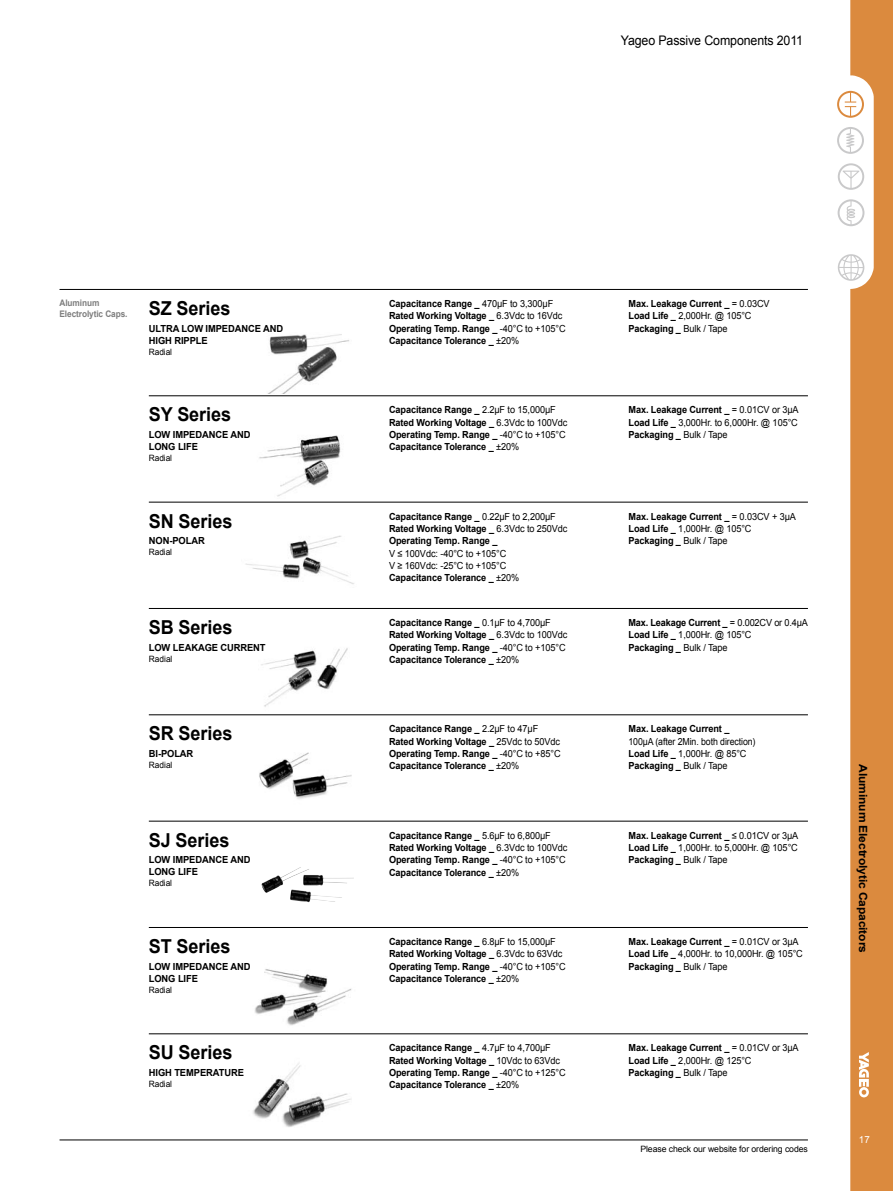
<style>
.page{position:relative;width:893px;height:1191px;background:#fff}
.page>*{position:absolute;margin:0;border:0;box-sizing:border-box;transform-origin:0 0}
.t1{font:700 19.2px "Arial";letter-spacing:-.005em;color:#000;scale:.94 1}
.t2{font:13.2px "Arial";letter-spacing:-.01em;color:#000;scale:.94 1}
.t3{font:700 11.25px "Arial";letter-spacing:-.01em;color:#000;scale:1.06 1}
.t4{font:700 9.75px/12.3px "Arial";letter-spacing:-.01em;color:#000;scale:.94 1}
.t5{font:9.75px/12.3px "Arial";letter-spacing:-.01em;color:#000;text-align:justify;scale:.94 1}
.t6{font:700 9.75px/12px "Arial";letter-spacing:-.01em;color:#000;scale:.96 1}
.t7{font:9.75px/12.3px "Arial";letter-spacing:-.01em;color:#000;scale:.9 1}
.t8{font:9.75px "Arial";color:#fff}
.t9{font:700 9px/10.8px "Arial";letter-spacing:-.01em;color:#7d7d7d;scale:.92 1}
.t10{font:8.7px "Arial";letter-spacing:-.01em;color:#000;scale:.96 1}
.t11{font:8.7px "Arial";letter-spacing:-.01em;color:#000}
.s1{font-weight:400}
.s2{font-weight:700}
</style>
<div class="page">
<svg style="left:850px;top:0;width:43px;height:1191px;background:#dd914a"></svg>
<svg style="left:837px;top:127px;width:27px;height:27px"></svg>
<svg style="left:838px;top:199px;width:26px;height:27px"></svg>
<svg style="left:837px;top:91px;width:27px;height:27px"></svg>
<svg style="left:838px;top:163px;width:26px;height:27px"></svg>
<svg style="left:838px;top:254px;width:26px;height:27px"></svg>
<svg style="left:859px;top:1052px;width:10px;height:45px"></svg>
<hr style="left:60px;top:1139px;width:748px;height:1px;background:#000">
<hr style="left:60px;top:289px;width:748px;height:1px;background:#000">
<img style="left:253px;top:1063px;width:98px;height:64px">
<img style="left:254px;top:969px;width:98px;height:57px">
<img style="left:269px;top:334px;width:80px;height:59px">
<img style="left:261px;top:648px;width:87px;height:59px">
<img style="left:261px;top:867px;width:93px;height:35px">
<img style="left:245px;top:535px;width:109px;height:49px">
<img style="left:259px;top:435px;width:82px;height:62px">
<img style="left:259px;top:752px;width:93px;height:47px">
<hr style="left:149px;top:395px;width:659px;height:1px;background:#000">
<hr style="left:149px;top:502px;width:659px;height:1px;background:#000">
<hr style="left:149px;top:608px;width:659px;height:1px;background:#000">
<hr style="left:149px;top:714px;width:659px;height:1px;background:#000">
<hr style="left:149px;top:821px;width:659px;height:1px;background:#000">
<hr style="left:149px;top:927px;width:659px;height:1px;background:#000">
<hr style="left:149px;top:1033px;width:659px;height:1px;background:#000">
<p class="t9" style="left:60px;top:298px;width:187px">Aluminum<br>Electrolytic Caps. <sup>SZ</sup> <sup>Series</sup></p>
<p class="t6" style="left:149px;top:323px;width:141px">ULTRA LOW IMPEDANCE AND<br>HIGH RIPPLE</p>
<p class="t10" style="left:149px;top:346px;width:26px">Radial</p>
<h1 class="t1" style="left:149px;top:402px;width:89px">SY Series</h1>
<p class="t6" style="left:149px;top:429px;width:107px">LOW IMPEDANCE AND<br>LONG LIFE</p>
<p class="t10" style="left:149px;top:452px;width:26px">Radial</p>
<h1 class="t1" style="left:149px;top:508px;width:90px">SN Series</h1>
<p class="t6" style="left:149px;top:535px;width:60px">NON-POLAR</p>
<p class="t10" style="left:149px;top:546px;width:26px">Radial</p>
<h1 class="t1" style="left:149px;top:614px;width:90px">SB Series</h1>
<p class="t6" style="left:149px;top:641px;width:123px">LOW LEAKAGE CURRENT</p>
<p class="t10" style="left:149px;top:653px;width:26px">Radial</p>
<h1 class="t1" style="left:149px;top:721px;width:90px">SR Series</h1>
<p class="t6" style="left:149px;top:748px;width:48px">BI-POLAR</p>
<p class="t10" style="left:149px;top:759px;width:26px">Radial</p>
<h1 class="t1" style="left:149px;top:827px;width:87px">SJ Series</h1>
<p class="t6" style="left:149px;top:854px;width:107px">LOW IMPEDANCE AND<br>LONG LIFE</p>
<p class="t10" style="left:149px;top:877px;width:26px">Radial</p>
<h1 class="t1" style="left:149px;top:933px;width:88px">ST Series</h1>
<p class="t6" style="left:149px;top:960px;width:107px">LOW IMPEDANCE AND<br>LONG LIFE</p>
<p class="t10" style="left:149px;top:983px;width:26px">Radial</p>
<h1 class="t1" style="left:149px;top:1040px;width:90px">SU Series</h1>
<p class="t6" style="left:149px;top:1067px;width:101px">HIGH TEMPERATURE</p>
<p class="t10" style="left:149px;top:1078px;width:26px">Radial</p>
<h2 class="t2" style="left:621px;top:32px;width:195px">Yageo Passive Components 2011</h2>
<p class="t4" style="left:389px;top:298px;width:189px">Capacitance Range _ <span class="s1">470μF to 3,300μF </span>Rated Working Voltage _ <span class="s1">6.3Vdc to 16Vdc </span>Operating Temp. Range _ <span class="s1">-40°C to +105°C </span>Capacitance Tolerance _ <span class="s1">±20%</span></p>
<p class="t4" style="left:628px;top:298px;width:152px">Max. Leakage Current _ <span class="s1">= 0.03CV<br></span>Load Life _ <span class="s1">2,000Hr. @ 105°C<br></span>Packaging _ <span class="s1">Bulk / Tape</span></p>
<p class="t4" style="left:389px;top:404px;width:191px">Capacitance Range _ <span class="s1">2.2μF to 15,000μF </span>Rated Working Voltage _ <span class="s1">6.3Vdc to 100Vdc </span>Operating Temp. Range _ <span class="s1">-40°C to +105°C </span>Capacitance Tolerance _ <span class="s1">±20%</span></p>
<p class="t5" style="left:628px;top:404px;width:183px"><span class="s2">Max. Leakage Current _</span> = 0.01CV or 3µA <span class="s2">Load Life _</span> 3,000Hr. to 6,000Hr. @ 105°C <span class="s2">Packaging _</span> Bulk / Tape</p>
<p class="t4" style="left:389px;top:510px;width:191px">Capacitance Range _ <span class="s1">0.22μF to 2,200μF<br></span>Rated Working Voltage _ <span class="s1">6.3Vdc to 250Vdc<br></span>Operating Temp. Range _</p>
<p class="t5" style="left:389px;top:547px;width:140px;text-align:left">V ≤ 100Vdc: -40°C to +105°C<br>V ≥ 160Vdc: -25°C to +105°C<br><span class="s2">Capacitance Tolerance _</span> ±20%</p>
<p class="t4" style="left:628px;top:510px;width:180px">Max. Leakage Current _ <span class="s1">= 0.03CV + 3µA<br></span>Load Life _ <span class="s1">1,000Hr. @ 105°C<br></span>Packaging _ <span class="s1">Bulk / Tape</span></p>
<p class="t4" style="left:389px;top:617px;width:191px">Capacitance Range _ <span class="s1">0.1μF to 4,700μF </span>Rated Working Voltage _ <span class="s1">6.3Vdc to 100Vdc </span>Operating Temp. Range _ <span class="s1">-40°C to +105°C </span>Capacitance Tolerance _ <span class="s1">±20%</span></p>
<p class="t4" style="left:628px;top:617px;width:192px">Max. Leakage Current _ <span class="s1">= 0.002CV or 0.4μA<br></span>Load Life _ <span class="s1">1,000Hr. @ 105°C<br></span>Packaging _ <span class="s1">Bulk / Tape</span></p>
<p class="t4" style="left:389px;top:723px;width:184px">Capacitance Range _ <span class="s1">2.2μF to 47μF </span>Rated Working Voltage _ <span class="s1">25Vdc to 50Vdc </span>Operating Temp. Range _ <span class="s1">-40°C to +85°C </span>Capacitance Tolerance _ <span class="s1">±20%</span></p>
<p class="t4" style="left:628px;top:723px;width:109px">Max. Leakage Current _</p>
<p class="t7" style="left:628px;top:735px;width:143px">100µA (after 2Min. both direction)<br><span class="s2">Load Life _</span> 1,000Hr. @ 85°C<br><span class="s2">Packaging _</span> Bulk / Tape</p>
<p class="t4" style="left:389px;top:829px;width:191px">Capacitance Range _ <span class="s1">5.6μF to 6,800μF </span>Rated Working Voltage _ <span class="s1">6.3Vdc to 100Vdc </span>Operating Temp. Range _ <span class="s1">-40°C to +105°C </span>Capacitance Tolerance _ <span class="s1">±20%</span></p>
<p class="t5" style="left:628px;top:829px;width:182px"><span class="s2">Max. Leakage Current _</span> ≤ 0.01CV or 3μA <span class="s2">Load Life _</span> 1,000Hr. to 5,000Hr. @ 105°C <span class="s2">Packaging _</span> Bulk / Tape</p>
<p class="t4" style="left:389px;top:935px;width:189px">Capacitance Range _ <span class="s1">6.8μF to 15,000μF </span>Rated Working Voltage _ <span class="s1">6.3Vdc to 63Vdc </span>Operating Temp. Range _ <span class="s1">-40°C to +105°C </span>Capacitance Tolerance _ <span class="s1">±20%</span></p>
<p class="t5" style="left:628px;top:935px;width:187px;text-align:left"><span class="s2">Max. Leakage Current _</span> = 0.01CV or 3μA<br><span class="s2">Load Life _</span> 4,000Hr. to 10,000Hr. @ 105°C<br><span class="s2">Packaging _</span> Bulk / Tape</p>
<p class="t4" style="left:389px;top:1042px;width:189px">Capacitance Range _ <span class="s1">4.7μF to 4,700μF </span>Rated Working Voltage _ <span class="s1">10Vdc to 63Vdc </span>Operating Temp. Range _ <span class="s1">-40°C to +125°C </span>Capacitance Tolerance _ <span class="s1">±20%</span></p>
<p class="t4" style="left:628px;top:1042px;width:183px">Max. Leakage Current _ <span class="s1">= 0.01CV or 3μA<br></span>Load Life _ <span class="s1">2,000Hr. @ 125°C<br></span>Packaging _ <span class="s1">Bulk / Tape</span></p>
<p class="t11" style="left:640px;top:1142px;width:169px">Please check our website for ordering codes</p>
<p class="t3" style="left:870px;top:764px;width:179px;rotate:90deg">Aluminum Electrolytic Capacitors</p>
<p class="t8" style="left:859px;top:1133px;width:13px">17</p>
</div>
